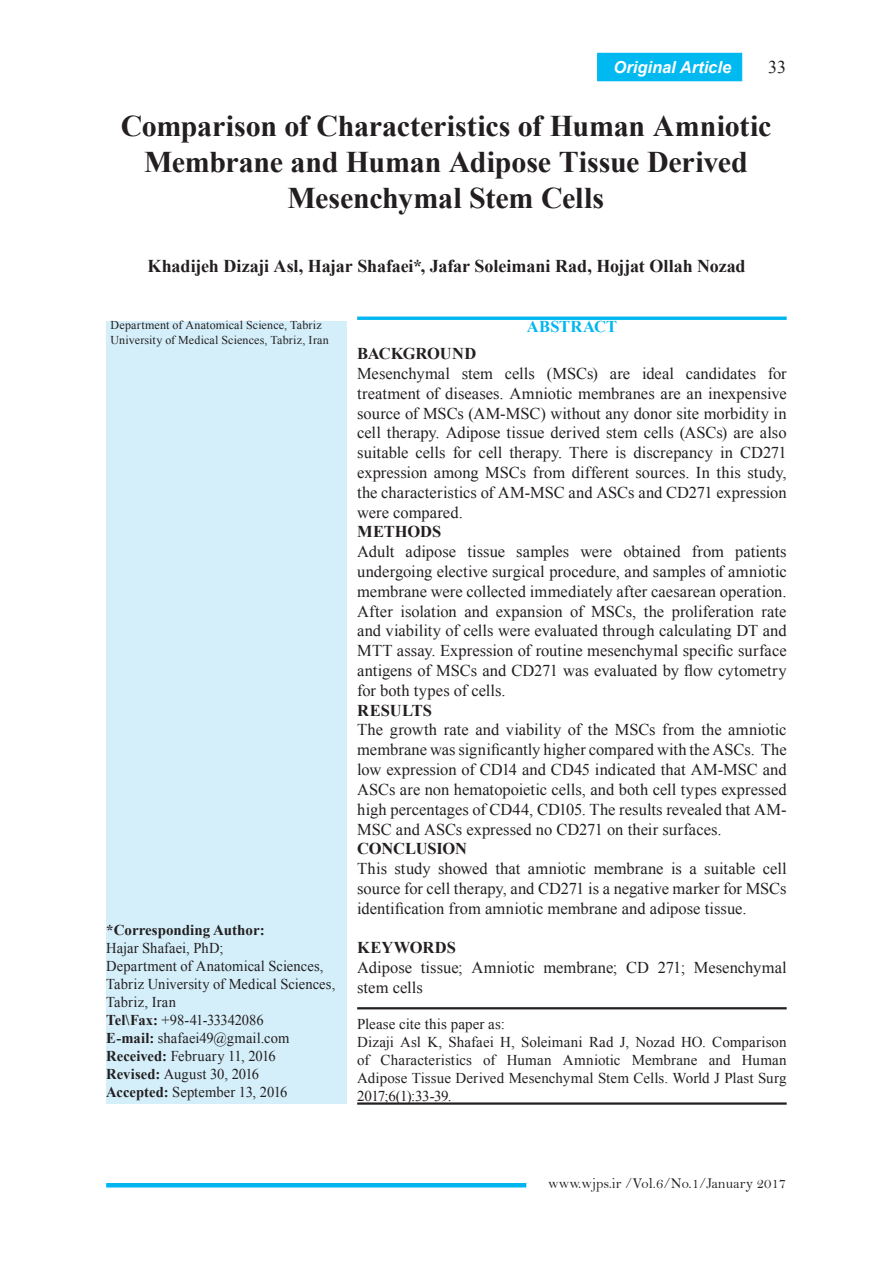
<style>
.page{position:relative;width:893px;height:1263px;background:#fff}
.page>*{position:absolute;margin:0;border:0;box-sizing:border-box;transform-origin:0 0}
.t1{font:700 30px/36px "Times New Roman";letter-spacing:-.005em;color:#231f20;text-align:center}
.t2{font:700 18px "Times New Roman";letter-spacing:-.005em;color:#231f20}
.t3{font:italic 700 18px "Times New Roman";letter-spacing:.005em;color:#fff}
.t4{font:16.5px/19.8px "Times New Roman";color:#231f20;text-align:justify}
.t5{font:700 16.5px "Times New Roman";letter-spacing:-.01em;color:#231f20}
.t6{font:italic 700 16.5px "Arial";color:#fff}
.t7{font:700 16.5px "Times New Roman";letter-spacing:.015em;color:#00b6f0}
.t8{font:15px/18px "Times New Roman";letter-spacing:.005em;color:#231f20}
.t9{font:15px "Bell";color:#231f20}
.t10{font:700 15px "Times New Roman";color:#231f20}
.t11{font:12px/14.4px "Times New Roman";letter-spacing:.015em;color:#231f20}
.s1{font-weight:400;font-style:normal;color:#231f20}
.s2{font-weight:700}
</style>
<div class="page">
<hr style="left:106px;top:1183px;width:420px;height:4px;background:#00b6f0">
<hr style="left:357px;top:317px;width:430px;height:3px;background:#00b6f0">
<hr style="left:357px;top:1007px;width:430px;height:2px;background:#231f20">
<hr style="left:357px;top:1102px;width:430px;height:3px;background:#231f20">
<div style="left:106px;top:321px;width:241px;height:782px;background:#d4effa"></div>
<div style="left:597px;top:53px;width:145px;height:28px;background:#00b9f1"></div>
<p class="t3" style="left:631px;top:54px;width:156px">Dizaji Asl et al. <span class="s1">33</span></p>
<p class="t6" style="left:613px;top:57px;width:119px">Original Article</p>
<h1 class="t1" style="left:121px;top:107px;width:652px">Comparison of Characteristics of Human Amniotic<br>Membrane and Human Adipose Tissue Derived<br>Mesenchymal Stem Cells</h1>
<p class="t2" style="left:147px;top:253px;width:600px">Khadijeh Dizaji Asl, Hajar Shafaei*, Jafar Soleimani Rad, Hojjat Ollah Nozad</p>
<p class="t11" style="left:111px;top:318px;width:220px">Department of Anatomical Science, Tabriz<br>University of Medical Sciences, Tabriz, Iran</p>
<p class="t10" style="left:106px;top:920px;width:160px">*Corresponding Author:</p>
<p class="t8" style="left:106px;top:939px;width:231px">Hajar Shafaei, PhD;<br>Department of Anatomical Sciences,<br>Tabriz University of Medical Sciences,<br>Tabriz, Iran<br><span class="s2">Tel\Fax:</span> +98-41-33342086<br><span class="s2">E-mail:</span> shafaei49@gmail.com<br><span class="s2">Received:</span> February 11, 2016<br><span class="s2">Revised:</span> August 30, 2016<br><span class="s2">Accepted:</span> September 13, 2016</p>
<p class="t7" style="left:527px;top:315px;width:92px">ABSTRACT</p>
<p class="t5" style="left:357px;top:342px;width:121px">BACKGROUND</p>
<p class="t4" style="left:357px;top:363px;width:431px">Mesenchymal stem cells (MSCs) are ideal candidates for treatment of diseases. Amniotic membranes are an inexpensive source of MSCs (AM-MSC) without any donor site morbidity in cell therapy. Adipose tissue derived stem cells (ASCs) are also suitable cells for cell therapy. There is discrepancy in CD271 expression among MSCs from different sources. In this study, the characteristics of AM-MSC and ASCs and CD271 expression were compared.</p>
<p class="t5" style="left:357px;top:520px;width:86px">METHODS</p>
<p class="t4" style="left:357px;top:542px;width:431px">Adult adipose tissue samples were obtained from patients undergoing elective surgical procedure, and samples of amniotic membrane were collected immediately after caesarean operation.<br>After isolation and expansion of MSCs, the proliferation rate and viability of cells were evaluated through calculating DT and MTT assay. Expression of routine mesenchymal specific surface antigens of MSCs and CD271 was evaluated by flow cytometry for both types of cells.</p>
<p class="t5" style="left:357px;top:699px;width:76px">RESULTS</p>
<p class="t4" style="left:357px;top:720px;width:431px">The growth rate and viability of the MSCs from the amniotic membrane was significantly higher compared with the ASCs. The low expression of CD14 and CD45 indicated that AM-MSC and ASCs are non hematopoietic cells, and both cell types expressed high percentages of CD44, CD105. The results revealed that AM-MSC and ASCs expressed no CD271 on their surfaces.</p>
<p class="t5" style="left:357px;top:837px;width:111px">CONCLUSION</p>
<p class="t4" style="left:357px;top:858px;width:431px">This study showed that amniotic membrane is a suitable cell source for cell therapy, and CD271 is a negative marker for MSCs identification from amniotic membrane and adipose tissue.</p>
<p class="t5" style="left:357px;top:936px;width:100px">KEYWORDS</p>
<p class="t4" style="left:357px;top:957px;width:431px">Adipose tissue; Amniotic membrane; CD 271; Mesenchymal stem cells</p>
<p class="t8" style="left:357px;top:1015px;width:431px">Please cite this paper as:<br>Dizaji Asl K, Shafaei H, Soleimani Rad J, Nozad HO. Comparison of Characteristics of Human Amniotic Membrane and Human Adipose Tissue Derived Mesenchymal Stem Cells. World J Plast Surg 2017;6(1):33-39.</p>
<p class="t9" style="left:548px;top:1174px;width:240px">www.wjps.ir /Vol.6/No.1/January 2017</p>
</div>
